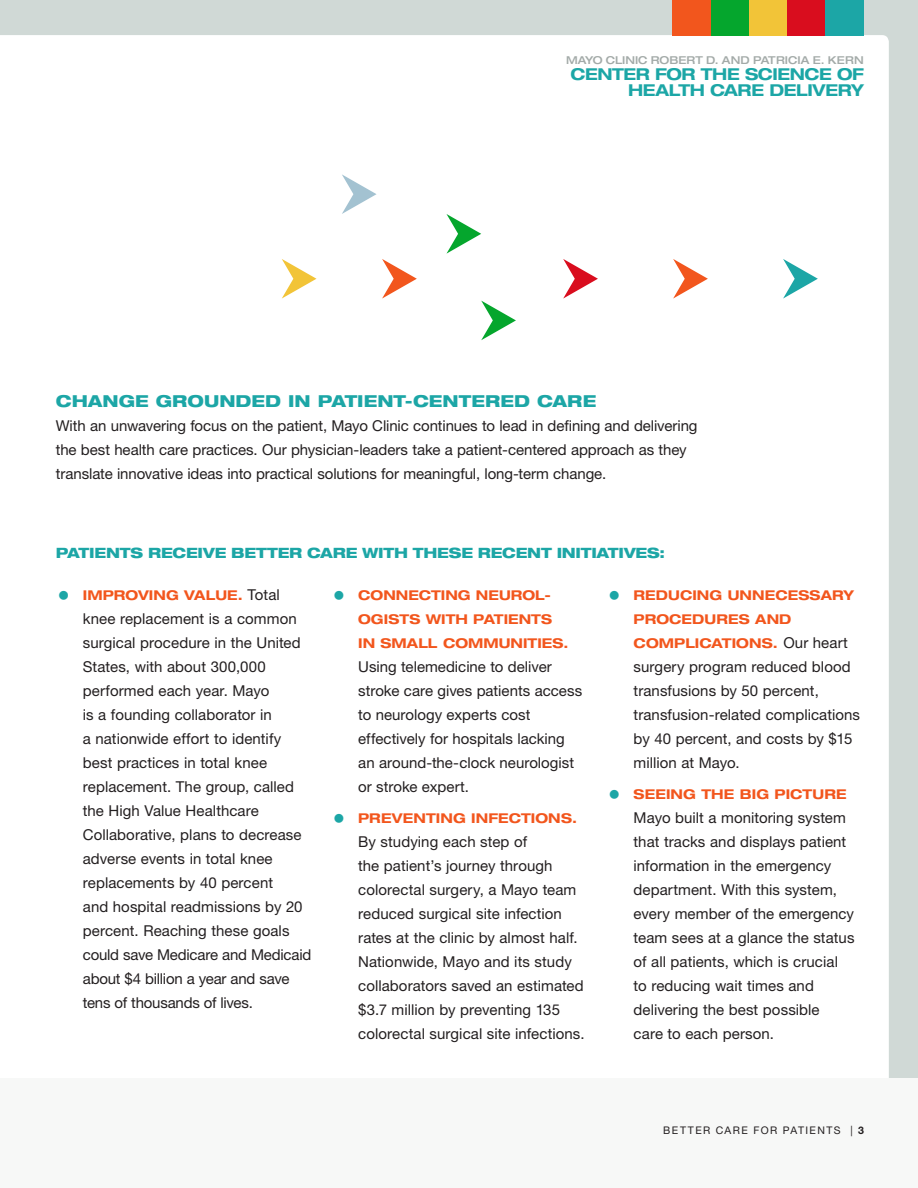
<style>
.page{position:relative;width:918px;height:1188px;background:#fff}
.page>*{position:absolute;margin:0;border:0;box-sizing:border-box;transform-origin:0 0}
.headline{font:800 expanded 16.5px "Helvetica Neue LT Std";letter-spacing:.005em;color:#1ca6a6}
.t1{font:700 expanded 16.35px/16.4px "Helvetica Neue LT Std";letter-spacing:-.025em;color:#1ca6a6;text-align:right}
.text_10_16{font:15px/24px "Helvetica Neue LT Std";letter-spacing:.005em;color:#231f20}
.headline_3{font:800 expanded 14.25px "Helvetica Neue LT Std";letter-spacing:-.015em;color:#1ca6a6}
.t2{font:700 expanded 13.5px/24px "Helvetica Neue LT Std";letter-spacing:.005em;color:#f2561d}
.t3{font:500 expanded 10.95px "Helvetica Neue LT Std";letter-spacing:-.005em;color:#a3aaa8}
.t4{font:10.5px "Helvetica Neue LT Std";letter-spacing:.135em;color:#231f20}
.s1{font-weight:400;font-stretch:normal;font-size:15px;color:#231f20}
.s2{font-weight:700}
</style>
<div class="page">
<div style="left:0;top:0;width:918px;height:1187px;background:#d0d9d6"></div>
<div style="left:0;top:35px;width:889px;height:1044px;background:#fff"></div>
<div style="left:0;top:1079px;width:918px;height:109px;background:#f7f8f7"></div>
<div style="left:787px;top:0;width:39px;height:35px;background:#d90d1e"></div>
<div style="left:825px;top:0;width:39px;height:35px;background:#1ca6a6"></div>
<div style="left:749px;top:0;width:38px;height:35px;background:#f2c438"></div>
<div style="left:710px;top:0;width:39px;height:35px;background:#05a62d"></div>
<div style="left:672px;top:0;width:38px;height:35px;background:#f2561d"></div>
<svg style="left:446px;top:214px;width:35px;height:40px"></svg>
<svg style="left:481px;top:301px;width:35px;height:39px"></svg>
<svg style="left:382px;top:259px;width:35px;height:40px"></svg>
<svg style="left:342px;top:174px;width:35px;height:40px"></svg>
<svg style="left:563px;top:259px;width:35px;height:40px"></svg>
<svg style="left:673px;top:259px;width:35px;height:40px"></svg>
<svg style="left:783px;top:259px;width:35px;height:40px"></svg>
<svg style="left:282px;top:259px;width:34px;height:40px"></svg>
<p class="t3" style="left:566px;top:53px;width:299px">MAYO CLINIC ROBERT D. AND PATRICIA E. KERN</p>
<p class="t1" style="left:571px;top:65px;width:295px">CENTER FOR THE SCIENCE OF<br>HEALTH CARE DELIVERY</p>
<p class="headline" style="left:56px;top:391px;width:542px">CHANGE GROUNDED IN PATIENT-CENTERED CARE</p>
<p class="text_10_16" style="left:56px;top:414px;width:643px">With an unwavering focus on the patient, Mayo Clinic continues to lead in defining and delivering the best health care practices. Our physician-leaders take a patient-centered approach as they translate innovative ideas into practical solutions for meaningful, long-term change.</p>
<p class="headline_3" style="left:56px;top:544px;width:611px">PATIENTS RECEIVE BETTER CARE WITH THESE RECENT INITIATIVES:</p>
<p class="t2" style="left:83px;top:583px;width:199px">IMPROVING VALUE. <span class="s1">Total</span></p>
<p class="text_10_16" style="left:83px;top:606px;width:230px">knee replacement is a common surgical procedure in the United<br>States, with about 300,000 performed each year. Mayo<br>is a founding collaborator in<br>a nationwide effort to identify best practices in total knee replacement. The group, called the High Value Healthcare<br>Collaborative, plans to decrease adverse events in total knee replacements by 40 percent<br>and hospital readmissions by 20 percent. Reaching these goals could save Medicare and Medicaid about $4 billion a year and save tens of thousands of lives.</p>
<p class="t2" style="left:358px;top:583px;width:212px">CONNECTING NEUROL-<br>OGISTS WITH PATIENTS<br>IN SMALL COMMUNITIES.</p>
<p class="text_10_16" style="left:358px;top:654px;width:226px">Using telemedicine to deliver stroke care gives patients access to neurology experts cost effectively for hospitals lacking an around-the-clock neurologist or stroke expert.</p>
<p class="t2" style="left:358px;top:806px;width:220px">PREVENTING INFECTIONS.</p>
<p class="text_10_16" style="left:358px;top:829px;width:228px">By studying each step of<br>the patient’s journey through colorectal surgery, a Mayo team reduced surgical site infection rates at the clinic by almost half.<br>Nationwide, Mayo and its study collaborators saved an estimated $3.7 million by preventing 135 colorectal surgical site infections.</p>
<p class="t2" style="left:634px;top:583px;width:222px">REDUCING UNNECESSARY<br>PROCEDURES AND<br>COMPLICATIONS. <span class="s1">Our heart</span></p>
<p class="text_10_16" style="left:634px;top:654px;width:228px">surgery program reduced blood transfusions by 50 percent, transfusion-related complications by 40 percent, and costs by $15 million at Mayo.</p>
<p class="t2" style="left:634px;top:782px;width:214px">SEEING THE BIG PICTURE</p>
<p class="text_10_16" style="left:634px;top:805px;width:222px">Mayo built a monitoring system that tracks and displays patient information in the emergency department. With this system, every member of the emergency team sees at a glance the status of all patients, which is crucial to reducing wait times and delivering the best possible<br>care to each person.</p>
<p class="t4" style="left:663px;top:1124px;width:202px">BETTER CARE FOR PATIENTS | <span class="s2">3</span></p>
</div>
